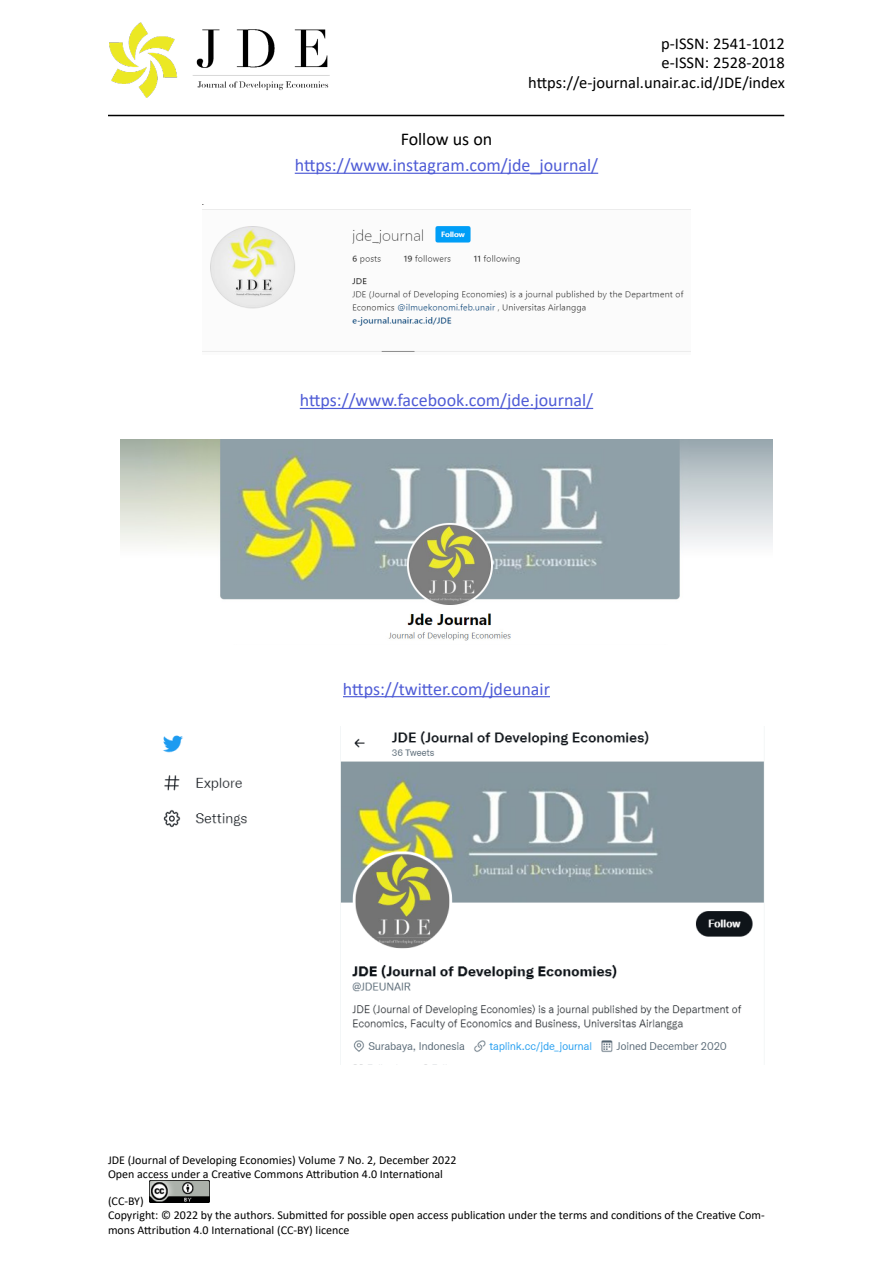
<style>
.page{position:relative;width:893px;height:1263px;background:#fff}
.page>*{position:absolute;margin:0;border:0;box-sizing:border-box;transform-origin:0 0}
.t1{font:18px "Calibri";color:#4f5cd6}
.t2{font:18px "Calibri";color:#000}
.t3{font:16.5px/19.8px "Calibri";color:#000;text-align:right}
.t4{font:12px/14.4px "Calibri";color:#000}
</style>
<div class="page">
<hr style="left:295px;top:173px;width:303px;height:1px;background:#4f5cd6">
<hr style="left:300px;top:408px;width:293px;height:1px;background:#4f5cd6">
<hr style="left:343px;top:696px;width:207px;height:1px;background:#4f5cd6">
<img style="left:203px;top:209px;width:487px;height:143px">
<img style="left:120px;top:440px;width:653px;height:201px">
<img style="left:163px;top:726px;width:601px;height:338px">
<img style="left:149px;top:1181px;width:61px;height:21px">
<img style="left:110px;top:22px;width:220px;height:76px">
<hr style="left:108px;top:115px;width:676px;height:1px;background:#000">
<h2 class="t3" style="left:528px;top:33px;width:258px">p-ISSN: 2541-1012<br>e-ISSN: 2528-2018 https://e-journal.unair.ac.id/JDE/index</h2>
<p class="t2" style="left:401px;top:127px;width:93px">Follow us on</p>
<p class="t1" style="left:295px;top:153px;width:305px">https://www.instagram.com/jde_journal/</p>
<p class="t1" style="left:300px;top:388px;width:295px">https://www.facebook.com/jde.journal/</p>
<p class="t1" style="left:343px;top:676px;width:208px">https://twitter.com/jdeunair</p>
<p class="t4" style="left:108px;top:1152px;width:350px">JDE (Journal of Developing Economies) Volume 7 No. 2, December 2022<br>Open access under a Creative Commons Attribution 4.0 International</p>
<p class="t4" style="left:108px;top:1193px;width:658px">(CC-BY)<br>Copyright: © 2022 by the authors. Submitted for possible open access publication under the terms and conditions of the Creative Com&shy;mons Attribution 4.0 International (CC-BY) licence</p>
</div>
